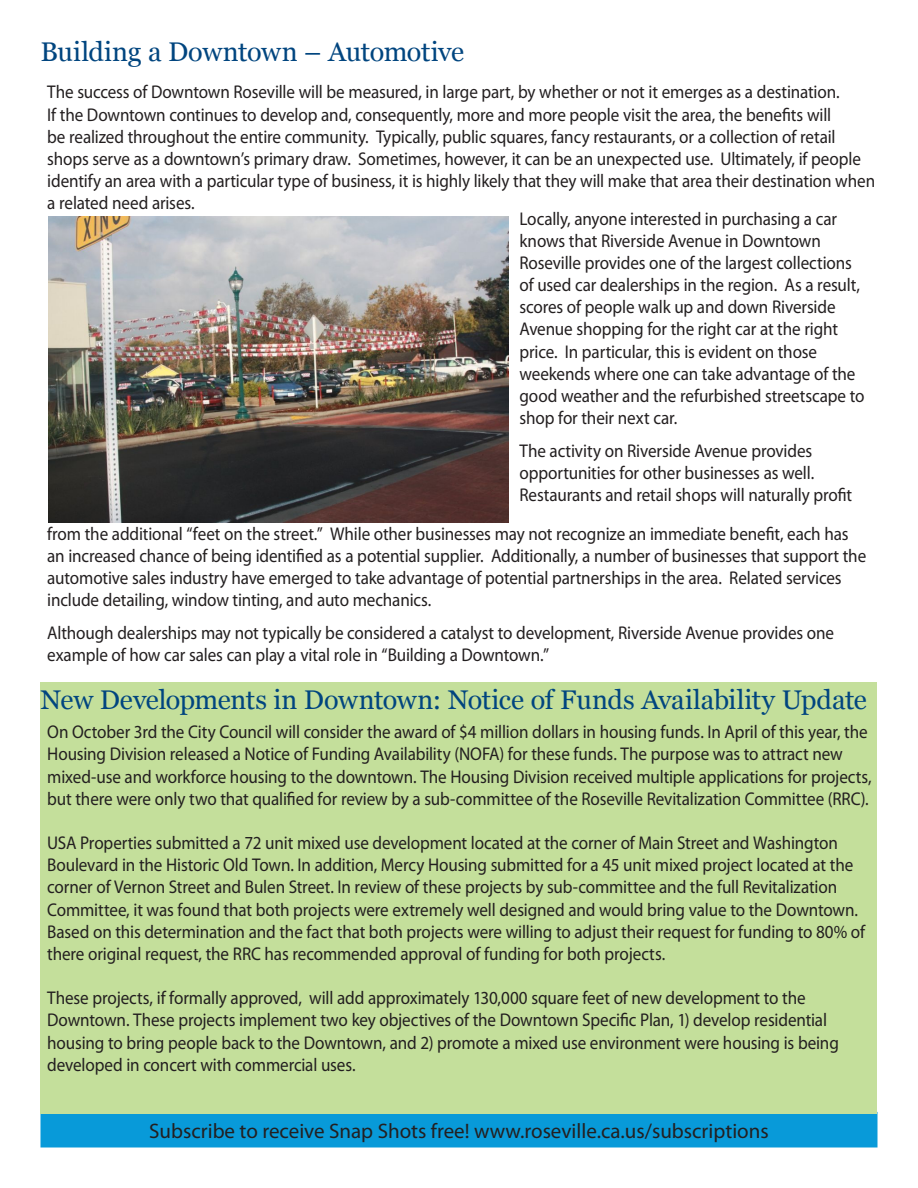
<style>
.page{position:relative;width:918px;height:1188px;background:#fff}
.page>*{position:absolute;margin:0;border:0;box-sizing:border-box;transform-origin:0 0}
.Title_Header{font:27px "Georgia";letter-spacing:-.015em;color:#01457f}
.t1{font:21px "Myriad Pro";color:#231f20}
.body_copy{font:18.45px/22.2px "Myriad Pro";letter-spacing:-.01em;color:#231f20;scale:.93 1}
</style>
<div class="page">
<div style="left:41px;top:1113px;width:836px;height:34px;background:#089ad9"></div>
<div style="left:40px;top:1112px;width:838px;height:36px;border:2px solid #089ad9"></div>
<img style="left:48px;top:216px;width:461px;height:307px">
<div style="left:40px;top:720px;width:838px;height:394px;background:#c4df9b"></div>
<div style="left:40px;top:682px;width:838px;height:39px;background:#c4df9b"></div>
<p class="Title_Header" style="left:40px;top:36px;width:425px">Building a Downtown – Automotive</p>
<p class="body_copy" style="left:47px;top:81px;width:892px">The success of Downtown Roseville will be measured, in large part, by whether or not it emerges as a destination.<br>If the Downtown continues to develop and, consequently, more and more people visit the area, the benefits will<br>be realized throughout the entire community. Typically, public squares, fancy restaurants, or a collection of retail shops serve as a downtown’s primary draw. Sometimes, however, it can be an unexpected use. Ultimately, if people identify an area with a particular type of business, it is highly likely that they will make that area their destination when a related need arises.</p>
<p class="body_copy" style="left:519px;top:207px;width:373px">Locally, anyone interested in purchasing a car knows that Riverside Avenue in Downtown Roseville provides one of the largest collections of used car dealerships in the region. As a result, scores of people walk up and down Riverside Avenue shopping for the right car at the right price. In particular, this is evident on those weekends where one can take advantage of the good weather and the refurbished streetscape to shop for their next car.</p>
<p class="body_copy" style="left:519px;top:439px;width:359px">The activity on Riverside Avenue provides opportunities for other businesses as well.<br>Restaurants and retail shops will naturally profit</p>
<p class="body_copy" style="left:47px;top:522px;width:882px">from the additional “feet on the street.” While other businesses may not recognize an immediate benefit, each has an increased chance of being identified as a potential supplier. Additionally, a number of businesses that support the automotive sales industry have emerged to take advantage of potential partnerships in the area. Related services include detailing, window tinting, and auto mechanics.</p>
<p class="body_copy" style="left:47px;top:621px;width:848px">Although dealerships may not typically be considered a catalyst to development, Riverside Avenue provides one example of how car sales can play a vital role in “Building a Downtown.”</p>
<p class="Title_Header" style="left:40px;top:684px;width:828px">New Developments in Downtown: Notice of Funds Availability Update</p>
<p class="body_copy" style="left:47px;top:721px;width:888px">On October 3rd the City Council will consider the award of $4 million dollars in housing funds. In April of this year, the Housing Division released a Notice of Funding Availability (NOFA) for these funds. The purpose was to attract new mixed-use and workforce housing to the downtown. The Housing Division received multiple applications for projects, but there were only two that qualified for review by a sub-committee of the Roseville Revitalization Committee (RRC).</p>
<p class="body_copy" style="left:47px;top:832px;width:881px">USA Properties submitted a 72 unit mixed use development located at the corner of Main Street and Washington Boulevard in the Historic Old Town. In addition, Mercy Housing submitted for a 45 unit mixed project located at the corner of Vernon Street and Bulen Street. In review of these projects by sub-committee and the full Revitalization Committee, it was found that both projects were extremely well designed and would bring value to the Downtown.<br>Based on this determination and the fact that both projects were willing to adjust their request for funding to 80% of there original request, the RRC has recommended approval of funding for both projects.</p>
<p class="body_copy" style="left:47px;top:987px;width:853px">These projects, if formally approved, will add approximately 130,000 square feet of new development to the Downtown. These projects implement two key objectives of the Downtown Specific Plan, 1) develop residential housing to bring people back to the Downtown, and 2) promote a mixed use environment were housing is being developed in concert with commercial uses.</p>
<p class="t1" style="left:149px;top:1118px;width:621px">Subscribe to receive Snap Shots free! www.roseville.ca.us/subscriptions</p>
</div>
